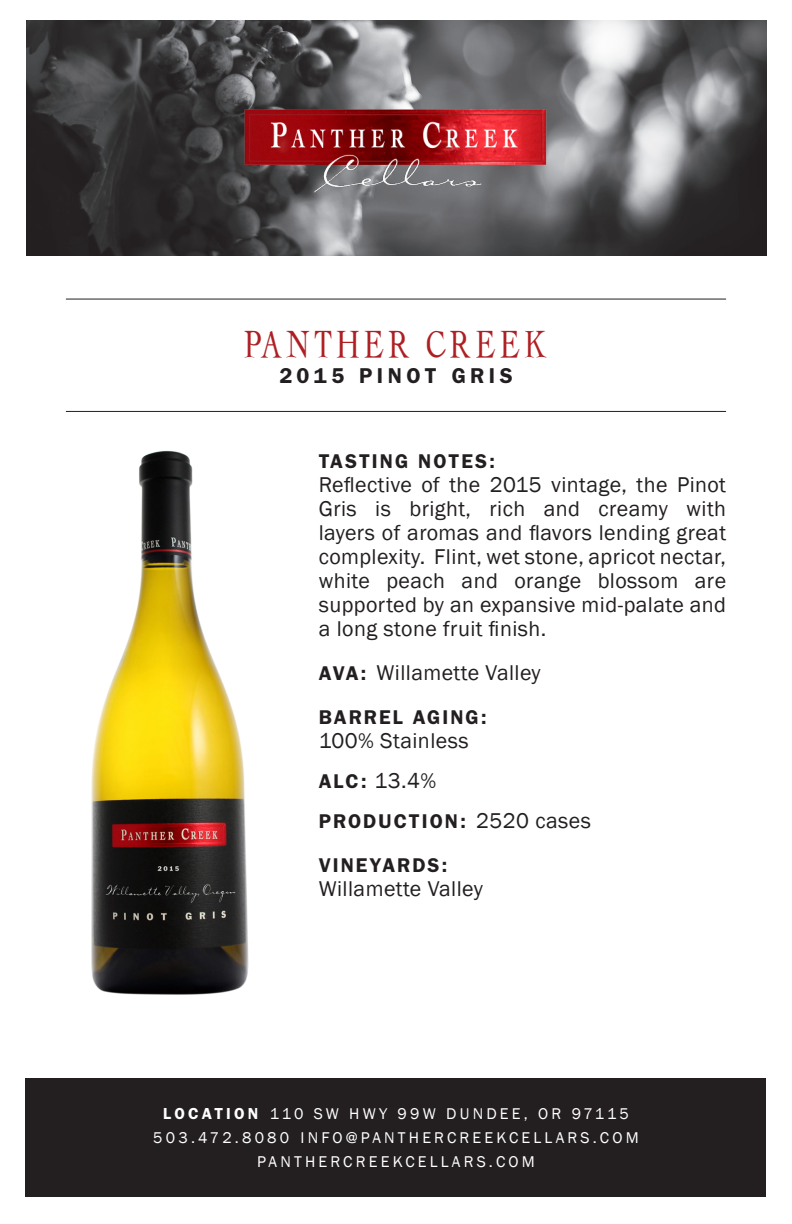
<style>
.page{position:relative;width:792px;height:1224px;background:#fff}
.page>*{position:absolute;margin:0;border:0;box-sizing:border-box;transform-origin:0 0}
.t1{font:38.8px "Abalone";letter-spacing:.1em;color:#ae1f23}
.t2{font:22px/24px "Franklin Gothic";letter-spacing:.02em;color:#231f20;text-align:justify}
.t3{font:600 21.6px "Franklin Gothic";letter-spacing:.2em;color:#231f20}
.t4{font:600 20px "Franklin Gothic";letter-spacing:.1em;color:#231f20}
.t5{font:16px "Franklin Gothic";letter-spacing:.2em;color:#fff}
.s1{font-weight:600;font-size:20px}
.s2{font-weight:400;font-size:22px}
.s3{font-weight:600}
</style>
<div class="page">
<img style="left:26px;top:21px;width:740px;height:235px">
<div style="left:26px;top:1079px;width:740px;height:118px;background:#231f20"></div>
<img style="left:91px;top:450px;width:158px;height:545px">
<hr style="left:66px;top:299px;width:660px;height:1px;background:#231f20">
<hr style="left:66px;top:411px;width:660px;height:1px;background:#231f20">
<img style="left:232px;top:96px;width:328px;height:107px">
<p class="t1" style="left:244px;top:326px;width:305px">PANTHER CREEK</p>
<p class="t3" style="left:279px;top:363px;width:235px">2015 PINOT GRIS</p>
<p class="t4" style="left:319px;top:449px;width:178px">TASTING NOTES:</p>
<p class="t2" style="left:319px;top:473px;width:409px">Reflective of the 2015 vintage, the Pinot Gris is bright, rich and creamy with layers of aromas and flavors lending great complexity. Flint, wet stone, apricot nectar, white peach and orange blossom are supported by an expansive mid-palate and a long stone fruit finish.</p>
<p class="t2" style="left:319px;top:661px;width:224px"><span class="s1">AVA:</span> Willamette Valley</p>
<p class="t4" style="left:319px;top:705px;width:170px">BARREL AGING:</p>
<p class="t2" style="left:319px;top:729px;width:151px">100% Stainless</p>
<p class="t2" style="left:319px;top:769px;width:119px"><span class="s1">ALC:</span> 13.4%</p>
<p class="t4" style="left:319px;top:809px;width:274px">PRODUCTION: <span class="s2">2520 cases</span></p>
<p class="t4" style="left:319px;top:853px;width:130px">VINEYARDS:</p>
<p class="t2" style="left:319px;top:877px;width:166px">Willamette Valley</p>
<p class="t5" style="left:163px;top:1104px;width:467px"><span class="s3">LOCATION</span> 110 SW HWY 99W DUNDEE, OR 97115</p>
<p class="t5" style="left:153px;top:1128px;width:487px">503.472.8080 INFO@PANTHERCREEKCELLARS.COM</p>
<p class="t5" style="left:257px;top:1152px;width:279px">PANTHERCREEKCELLARS.COM</p>
</div>
